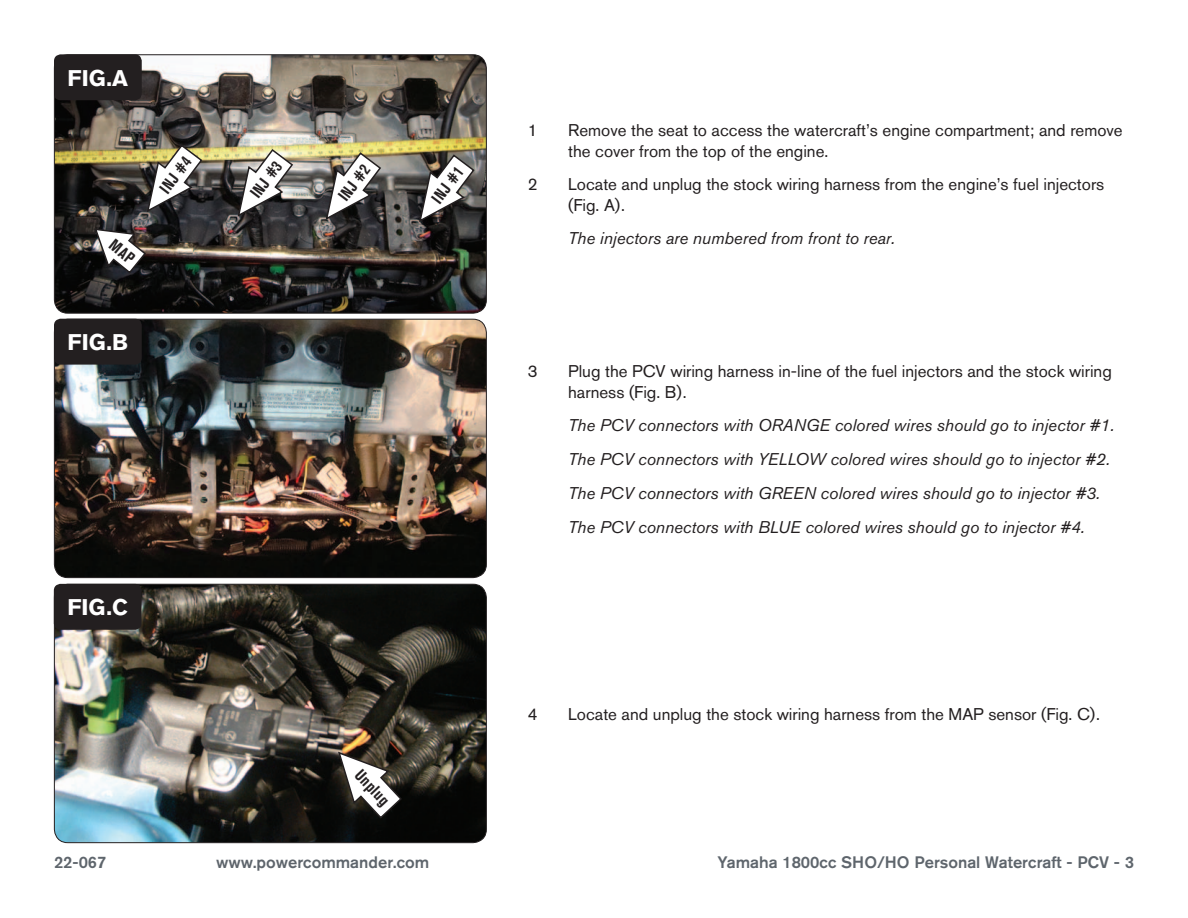
<style>
.page{position:relative;width:1188px;height:918px;background:#fff}
.page>*{position:absolute;margin:0;border:0;box-sizing:border-box;transform-origin:0 0}
.t1{font:700 22.5px "Akzidenz Grotesk BQ";color:#fff}
.Bodycopy{font:16.8px/20.2px "Akzidenz Grotesk BQ";color:#231f20}
.Bodycopy-2{font:italic 16.8px "Akzidenz Grotesk BQ";color:#231f20}
.t2{font:500 16.5px "Akzidenz Grotesk BQ";color:#5e656c}
.Callouts{font:700 condensed 16.5px "Akzidenz Grotesk BQ";color:#231f20}
</style>
<div class="page">
<img style="left:54px;top:55px;width:431px;height:257px">
<div style="left:54px;top:54px;width:433px;height:260px;border:1px solid #231f20;border-radius:14px"></div>
<div style="left:54px;top:54px;width:88px;height:46px;background:#231f20;border-radius:7px"></div>
<svg style="left:53px;top:387px;width:1px;height:26px"></svg>
<img style="left:54px;top:319px;width:432px;height:259px">
<div style="left:54px;top:319px;width:433px;height:259px;border:1px solid #231f20;border-radius:14px"></div>
<div style="left:54px;top:319px;width:88px;height:46px;background:#231f20;border-radius:7px"></div>
<img style="left:54px;top:584px;width:432px;height:259px">
<div style="left:54px;top:584px;width:433px;height:259px;border:1px solid #231f20;border-radius:14px"></div>
<div style="left:54px;top:584px;width:88px;height:46px;background:#231f20;border-radius:7px"></div>
<svg style="left:146px;top:143px;width:57px;height:71px"></svg>
<svg style="left:237px;top:148px;width:57px;height:70px"></svg>
<img style="left:325px;top:151px;width:57px;height:70px">
<svg style="left:418px;top:153px;width:58px;height:71px"></svg>
<svg style="left:337px;top:750px;width:66px;height:70px"></svg>
<svg style="left:93px;top:228px;width:54px;height:47px"></svg>
<p class="t1" style="left:68px;top:66px;width:62px">FIG.A</p>
<p class="Callouts" style="left:156px;top:186px;width:43px;rotate:-53deg">INJ #4</p>
<p class="Callouts" style="left:246px;top:190px;width:43px;rotate:-53deg">INJ #3</p>
<p class="Callouts" style="left:334px;top:193px;width:43px;rotate:-53deg">INJ #2</p>
<p class="Callouts" style="left:428px;top:196px;width:43px;rotate:-53deg">INJ #1</p>
<p class="t1" style="left:68px;top:329px;width:62px">FIG.B</p>
<p class="t1" style="left:68px;top:594px;width:62px">FIG.C</p>
<p class="Callouts" style="left:365px;top:766px;width:44px;rotate:47deg">Unplug</p>
<p class="Bodycopy" style="left:528px;top:120px;width:11px">1</p>
<p class="Bodycopy" style="left:568px;top:120px;width:556px">Remove the seat to access the watercraft’s engine compartment; and remove the cover from the top of the engine.</p>
<p class="Bodycopy" style="left:528px;top:174px;width:11px">2</p>
<p class="Bodycopy" style="left:568px;top:174px;width:538px">Locate and unplug the stock wiring harness from the engine’s fuel injectors (Fig. A).</p>
<p class="Bodycopy-2" style="left:568px;top:229px;width:328px">The injectors are numbered from front to rear.</p>
<p class="Bodycopy" style="left:528px;top:361px;width:11px">3</p>
<p class="Bodycopy" style="left:568px;top:361px;width:545px">Plug the PCV wiring harness in-line of the fuel injectors and the stock wiring harness (Fig. B).</p>
<p class="Bodycopy-2" style="left:568px;top:415px;width:548px">The PCV connectors with ORANGE colored wires should go to injector #1.</p>
<p class="Bodycopy-2" style="left:568px;top:449px;width:543px">The PCV connectors with YELLOW colored wires should go to injector #2.</p>
<p class="Bodycopy-2" style="left:568px;top:483px;width:533px">The PCV connectors with GREEN colored wires should go to injector #3.</p>
<p class="Bodycopy-2" style="left:568px;top:517px;width:518px">The PCV connectors with BLUE colored wires should go to injector #4.</p>
<p class="Bodycopy" style="left:528px;top:704px;width:11px">4</p>
<p class="Bodycopy" style="left:568px;top:704px;width:533px">Locate and unplug the stock wiring harness from the MAP sensor (Fig. C).</p>
<p class="t2" style="left:54px;top:852px;width:54px">22-067</p>
<p class="t2" style="left:216px;top:852px;width:215px">www.powercommander.com</p>
<p class="t2" style="left:718px;top:852px;width:418px">Yamaha 1800cc SHO/HO Personal Watercraft - PCV - 3</p>
</div>
